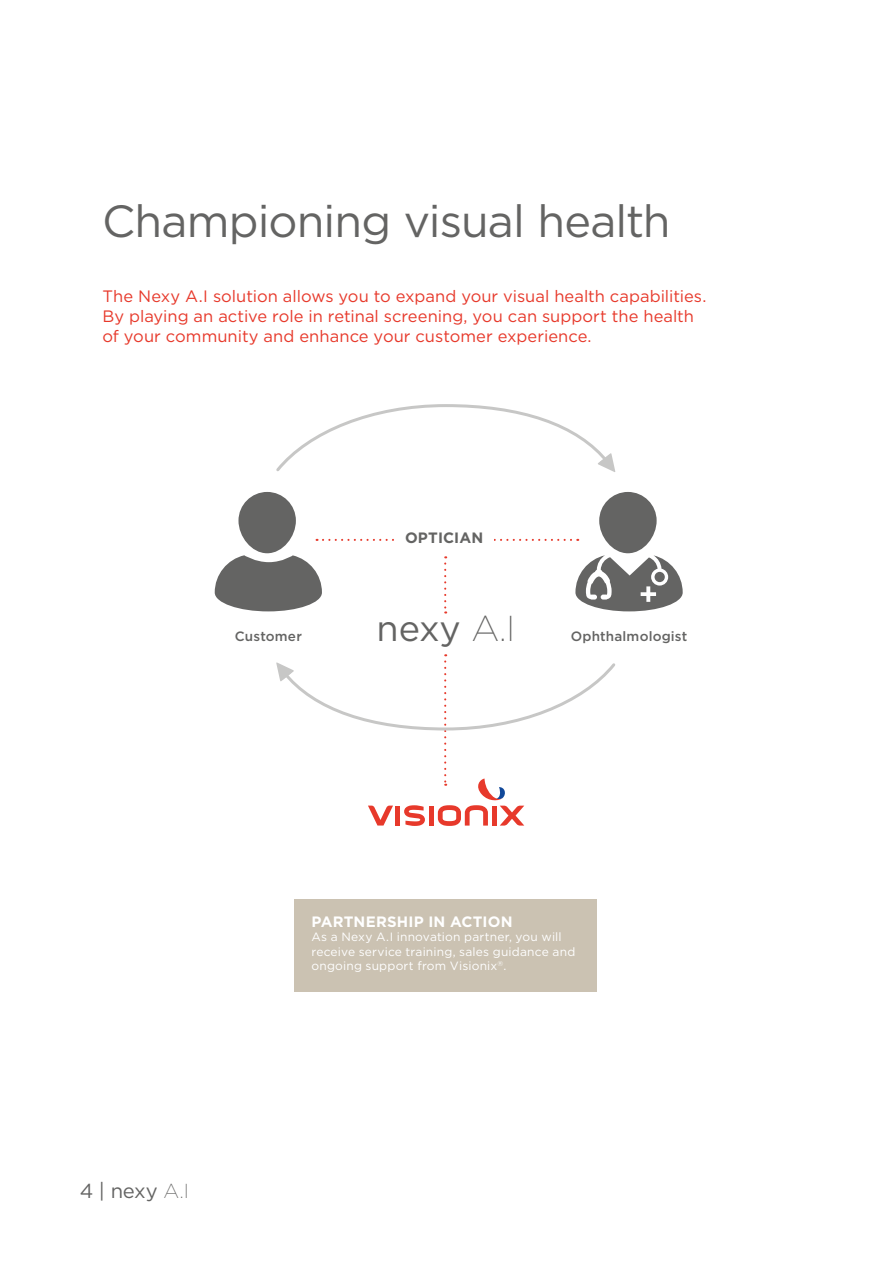
<style>
.page{position:relative;width:893px;height:1263px;background:#fff}
.page>*{position:absolute;margin:0;border:0;box-sizing:border-box;transform-origin:0 0}
.t1{font:45px "Gotham";letter-spacing:-.02em;color:#646463}
.t2{font:36px "Gotham";color:#646463}
.t3{font:20.25px "Gotham";color:#646463}
.t4{font:16.5px/19.8px "Gotham";color:#e7392b}
.t5{font:700 15px "Gotham";letter-spacing:.01em;color:#fff}
.t6{font:700 15px "Gotham";letter-spacing:.01em;color:#646463}
.t7{font:500 13.5px "Gotham";letter-spacing:.015em;color:#646463}
.t8{font:12px/14.4px "Gotham";letter-spacing:.015em;color:#fff}
.s1{font-family:"Gotham Ex";font-weight:300}
</style>
<div class="page">
<svg style="left:214px;top:492px;width:469px;height:121px"></svg>
<div style="left:294px;top:899px;width:303px;height:92px;background:#cbc2b2"></div>
<svg style="left:276px;top:404px;width:339px;height:68px"></svg>
<svg style="left:276px;top:654px;width:339px;height:172px"></svg>
<h1 class="t1" style="left:102px;top:196px;width:570px">Championing visual health</h1>
<p class="t4" style="left:102px;top:286px;width:605px">The Nexy A.I solution allows you to expand your visual health capabilities.<br>By playing an active role in retinal screening, you can support the health of your community and enhance your customer experience.</p>
<p class="t6" style="left:405px;top:529px;width:80px">OPTICIAN</p>
<h2 class="t2" style="left:377px;top:608px;width:140px">nexy <span class="s1">A.I</span></h2>
<p class="t7" style="left:235px;top:629px;width:69px">Customer</p>
<p class="t7" style="left:571px;top:629px;width:118px">Ophthalmologist</p>
<p class="t3" style="left:80px;top:1179px;width:111px">4 | nexy <span class="s1">A.I</span></p>
<p class="t5" style="left:311px;top:913px;width:203px">PARTNERSHIP IN ACTION</p>
<p class="t8" style="left:311px;top:930px;width:265px">As a Nexy A.I innovation partner, you will receive service training, sales guidance and ongoing support from Visionix<sup>®</sup>.</p>
</div>
